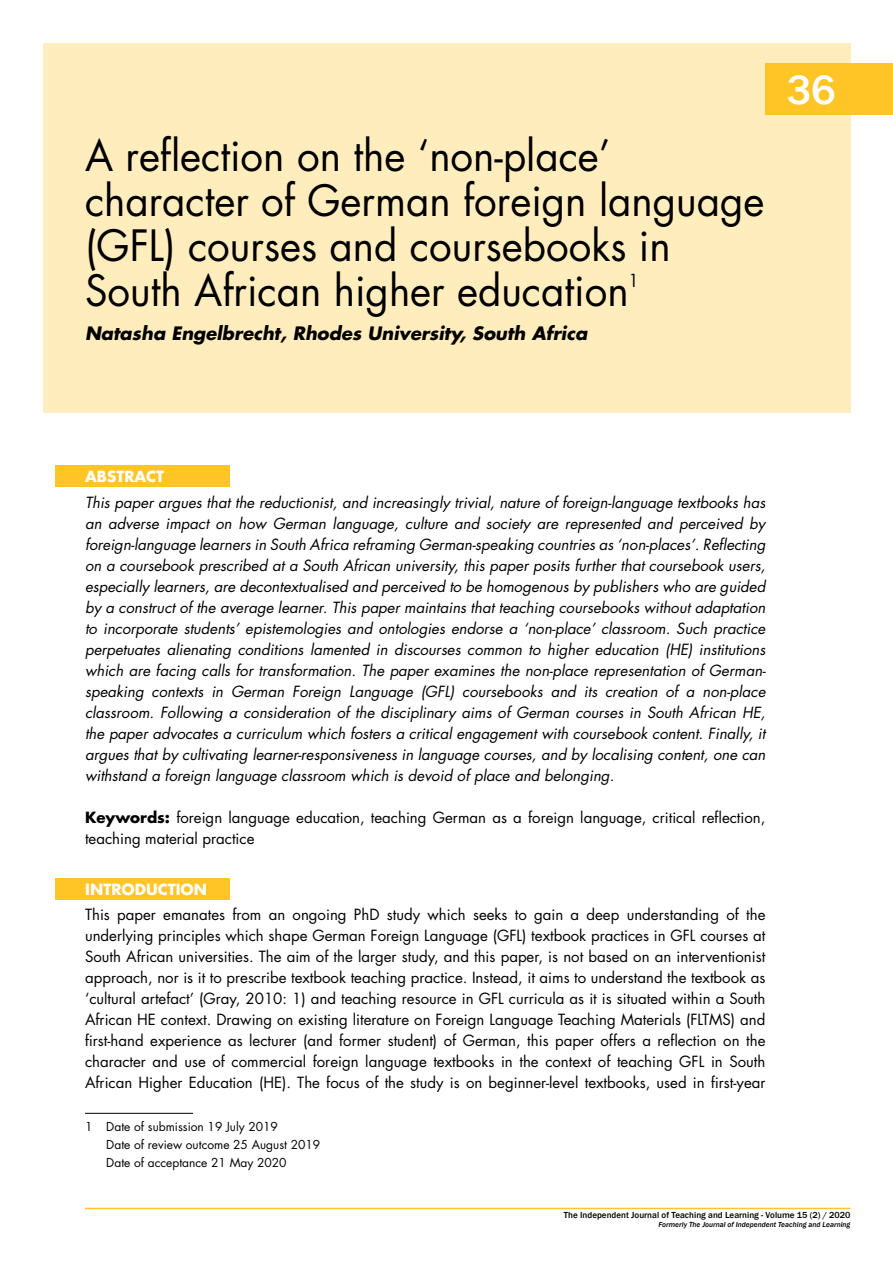
<style>
.page{position:relative;width:893px;height:1263px;background:#fff}
.page>*{position:absolute;margin:0;border:0;box-sizing:border-box;transform-origin:0 0}
.t1{font:42px/45px "Futura Std";color:#000;scale:.96 1}
.t2{font:500 42px "Franklin Gothic";color:#fff}
.t3{font:italic 700 18px "Futura Std";color:#000}
.t4{font:17.55px "Futura Std";color:#000;scale:.96 1}
.t5{font:italic 15px/21px "Futura Std";color:#000;text-align:justify}
.t6{font:15px/21px "Futura Std";color:#000}
.t7{font:700 15px "Futura Std";color:#fff}
.t8{font:12px/18px "Futura Std";color:#000}
.t9{font:500 9px "Franklin Gothic";color:#000}
.t10{font:italic 500 7.5px "Franklin Gothic";color:#000}
.s1{font-weight:700}
</style>
<div class="page">
<hr style="left:85px;top:1208px;width:765px;height:1px;background:#ffc425">
<div style="left:43px;top:43px;width:807px;height:369px;background:#ffedbe"></div>
<div style="left:765px;top:64px;width:128px;height:51px;background:#ffc425"></div>
<hr style="left:85px;top:1113px;width:108px;height:1px;background:#000">
<div style="left:55px;top:466px;width:175px;height:21px;background:#ffc425"></div>
<div style="left:55px;top:878px;width:175px;height:21px;background:#ffc425"></div>
<h1 class="t1" style="left:85px;top:133px;width:709px">A reflection on the ‘non-place’ character of German foreign language (GFL) courses and coursebooks in South African higher education</h1>
<p class="t4" style="left:629px;top:269px;width:12px">1</p>
<p class="t3" style="left:85px;top:321px;width:504px">Natasha Engelbrecht, Rhodes University, South Africa</p>
<h1 class="t2" style="left:787px;top:64px;width:51px">36</h1>
<p class="t7" style="left:85px;top:467px;width:80px">ABSTRACT</p>
<p class="t5" style="left:85px;top:492px;width:682px">This paper argues that the reductionist, and increasingly trivial, nature of foreign-language textbooks has an adverse impact on how German language, culture and society are represented and perceived by foreign-language learners in South Africa reframing German-speaking countries as ‘non-places’. Reflecting on a coursebook prescribed at a South African university, this paper posits further that coursebook users, especially learners, are decontextualised and perceived to be homogenous by publishers who are guided by a construct of the average learner. This paper maintains that teaching coursebooks without adaptation to incorporate students’ epistemologies and ontologies endorse a ‘non-place’ classroom. Such practice perpetuates alienating conditions lamented in discourses common to higher education (HE) institutions which are facing calls for transformation. The paper examines the non-place representation of German&shy;speaking contexts in German Foreign Language (GFL) coursebooks and its creation of a non-place classroom. Following a consideration of the disciplinary aims of German courses in South African HE, the paper advocates a curriculum which fosters a critical engagement with coursebook content. Finally, it argues that by cultivating learner-responsiveness in language courses, and by localising content, one can withstand a foreign language classroom which is devoid of place and belonging.<sup>1</sup></p>
<p class="t6" style="left:85px;top:807px;width:682px"><span class="s1">Keywords:</span> foreign language education, teaching German as a foreign language, critical reflection, teaching material practice</p>
<p class="t7" style="left:85px;top:879px;width:123px">INTRODUCTION</p>
<p class="t6" style="left:85px;top:904px;width:682px;text-align:justify">This paper emanates from an ongoing PhD study which seeks to gain a deep understanding of the underlying principles which shape German Foreign Language (GFL) textbook practices in GFL courses at South African universities. The aim of the larger study, and this paper, is not based on an interventionist approach, nor is it to prescribe textbook teaching practice. Instead, it aims to understand the textbook as ‘cultural artefact’ (Gray, 2010: 1) and teaching resource in GFL curricula as it is situated within a South African HE context. Drawing on existing literature on Foreign Language Teaching Materials (FLTMS) and first-hand experience as lecturer (and former student) of German, this paper offers a reflection on the character and use of commercial foreign language textbooks in the context of teaching GFL in South African Higher Education (HE). The focus of the study is on beginner-level textbooks, used in first-year</p>
<p class="t8" style="left:106px;top:1118px;width:215px;text-indent:-21px">1 Date of submission 19 July 2019<br>Date of review outcome 25 August 2019<br>Date of acceptance 21 May 2020</p>
<p class="t9" style="left:564px;top:1210px;width:288px">The Independent Journal of Teaching and Learning - Volume 15 (2) / 2020</p>
<p class="t10" style="left:659px;top:1220px;width:193px">Formerly The Journal of Independent Teaching and Learning</p>
</div>
